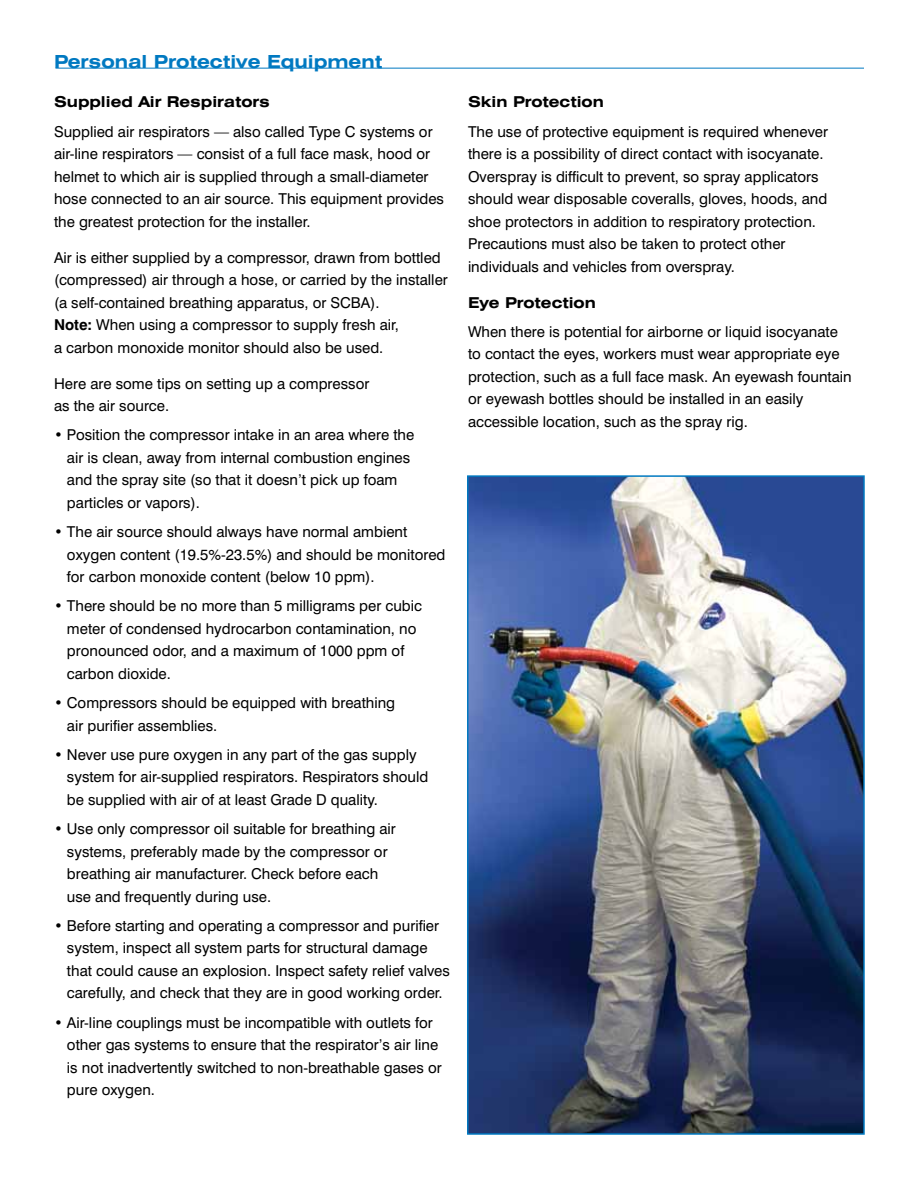
<style>
.page{position:relative;width:918px;height:1188px;background:#fff}
.page>*{position:absolute;margin:0;border:0;box-sizing:border-box;transform-origin:0 0}
.t1{font:700 expanded 18px "Swiss 721 BT";color:#0079c1}
.t2{font:15px/22.5px "Swiss 721 BT";color:#000}
.t3{font:700 expanded 15px "Swiss 721 BT";color:#000}
.s1{font-weight:700}
</style>
<div class="page">
<img style="left:470px;top:478px;width:392px;height:654px">
<div style="left:467px;top:475px;width:398px;height:660px;border:2px solid #0079c1"></div>
<hr style="left:55px;top:68px;width:809px;height:1px;background:#0079c1">
<p class="t1" style="left:54px;top:51px;width:330px">Personal Protective Equipment</p>
<p class="t3" style="left:54px;top:93px;width:217px">Supplied Air Respirators</p>
<p class="t2" style="left:54px;top:120px;width:392px">Supplied air respirators — also called Type C systems or air-line respirators — consist of a full face mask, hood or helmet to which air is supplied through a small-diameter hose connected to an air source. This equipment provides the greatest protection for the installer.</p>
<p class="t2" style="left:54px;top:246px;width:395px">Air is either supplied by a compressor, drawn from bottled (compressed) air through a hose, or carried by the installer (a self-contained breathing apparatus, or SCBA).<br><span class="s1">Note:</span> When using a compressor to supply fresh air,<br>a carbon monoxide monitor should also be used.</p>
<p class="t2" style="left:54px;top:372px;width:317px">Here are some tips on setting up a compressor as the air source.</p>
<p class="t2" style="left:67px;top:424px;width:349px;text-indent:-13px">• Position the compressor intake in an area where the air is clean, away from internal combustion engines and the spray site (so that it doesn’t pick up foam particles or vapors).</p>
<p class="t2" style="left:67px;top:521px;width:380px;text-indent:-13px">• The air source should always have normal ambient oxygen content (19.5%-23.5%) and should be monitored for carbon monoxide content (below 10 ppm).</p>
<p class="t2" style="left:67px;top:595px;width:357px;text-indent:-13px">• There should be no more than 5 milligrams per cubic meter of condensed hydrocarbon contamination, no pronounced odor, and a maximum of 1000 ppm of carbon dioxide.</p>
<p class="t2" style="left:67px;top:692px;width:330px;text-indent:-13px">• Compressors should be equipped with breathing air purifier assemblies.</p>
<p class="t2" style="left:67px;top:743px;width:363px;text-indent:-13px">• Never use pure oxygen in any part of the gas supply system for air-supplied respirators. Respirators should be supplied with air of at least Grade D quality.</p>
<p class="t2" style="left:67px;top:818px;width:330px;text-indent:-13px">• Use only compressor oil suitable for breathing air systems, preferably made by the compressor or breathing air manufacturer. Check before each use and frequently during use.</p>
<p class="t2" style="left:67px;top:914px;width:384px;text-indent:-13px">• Before starting and operating a compressor and purifier system, inspect all system parts for structural damage that could cause an explosion. Inspect safety relief valves carefully, and check that they are in good working order.</p>
<p class="t2" style="left:67px;top:1011px;width:376px;text-indent:-13px">• Air-line couplings must be incompatible with outlets for other gas systems to ensure that the respirator’s air line is not inadvertently switched to non-breathable gases or pure oxygen.</p>
<p class="t3" style="left:468px;top:93px;width:137px">Skin Protection</p>
<p class="t2" style="left:468px;top:120px;width:362px">The use of protective equipment is required whenever there is a possibility of direct contact with isocyanate.<br>Overspray is difficult to prevent, so spray applicators should wear disposable coveralls, gloves, hoods, and shoe protectors in addition to respiratory protection.<br>Precautions must also be taken to protect other individuals and vehicles from overspray.</p>
<p class="t3" style="left:468px;top:293px;width:129px">Eye Protection</p>
<p class="t2" style="left:468px;top:320px;width:385px">When there is potential for airborne or liquid isocyanate to contact the eyes, workers must wear appropriate eye protection, such as a full face mask. An eyewash fountain or eyewash bottles should be installed in an easily accessible location, such as the spray rig.</p>
</div>
